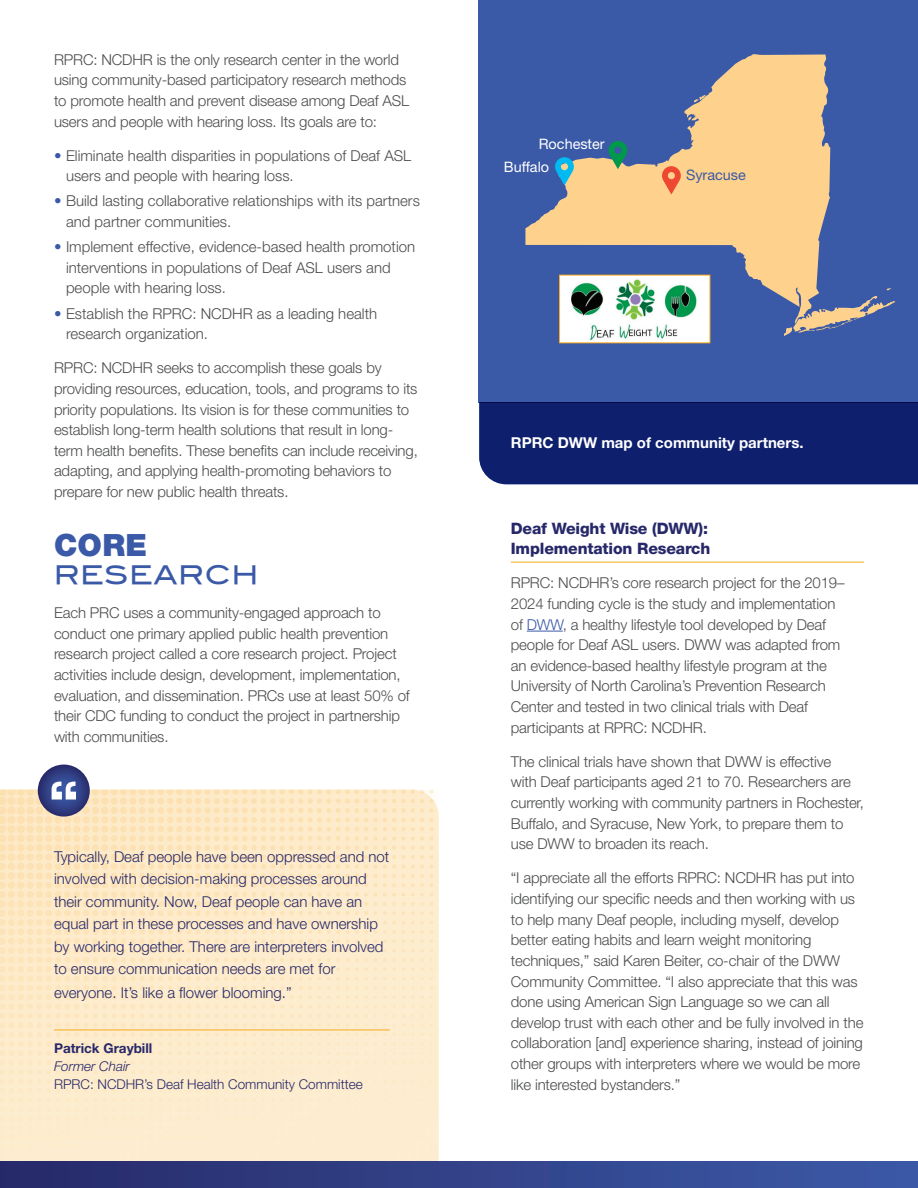
<style>
.page{position:relative;width:918px;height:1188px;background:#fff}
.page>*{position:absolute;margin:0;border:0;box-sizing:border-box;transform-origin:0 0}
.t1{font:900 30.75px "Helvetica Neue LT Std";color:#3a59a7}
.t2{font:25.5px "Blair Md ITCTT Medium";letter-spacing:.02em;color:#3a59a7}
.t3{font:800 15.75px/20.2px "Helvetica Neue LT Std";letter-spacing:-.01em;color:#272869}
.t4{font:300 15px/20.7px "Helvetica Neue LT Std";letter-spacing:-.01em;color:#4b4c4d}
.t5{font:300 15px/22.5px "Helvetica Neue LT Std";color:#272869}
.t6{font:700 15px "Helvetica Neue LT Std";color:#fff}
.t7{font:300 13.5px "Helvetica Neue LT Std";color:#272869}
.t8{font:700 13.5px "Helvetica Neue LT Std";color:#272869}
.t9{font:italic 300 13.5px "Helvetica Neue LT Std";color:#272869}
.s1{color:#3a59a7}
</style>
<div class="page">
<img style="left:0;top:789px;width:439px;height:372px">
<svg style="left:38px;top:765px;width:52px;height:52px;background:#333e80"></svg>
<svg style="left:52px;top:782px;width:24px;height:18px"></svg>
<hr style="left:54px;top:1030px;width:336px;height:1px;background:#faaa1b">
<div style="left:479px;top:0;width:439px;height:402px;background:#3a59a7"></div>
<svg style="left:525px;top:54px;width:370px;height:282px"></svg>
<svg style="left:553px;top:157px;width:23px;height:28px"></svg>
<svg style="left:607px;top:141px;width:22px;height:28px"></svg>
<svg style="left:660px;top:166px;width:23px;height:28px"></svg>
<svg style="left:559px;top:274px;width:152px;height:70px;background:#c4d4c4"></svg>
<div style="left:479px;top:402px;width:439px;height:82px;background:#0d1f6d"></div>
<hr style="left:511px;top:562px;width:353px;height:1px;background:#fbab18">
<hr style="left:527px;top:631px;width:36px;height:1px;background:#3a59a7">
<div style="left:0;top:1161px;width:918px;height:27px;background:linear-gradient(to right,#272a69,#3c5aa8)"></div>
<p class="t4" style="left:54px;top:49px;width:357px">RPRC: NCDHR is the only research center in the world using community-based participatory research methods to promote health and prevent disease among Deaf ASL users and people with hearing loss. Its goals are to:</p>
<p class="t4" style="left:66px;top:145px;width:347px;text-indent:-12px"><span class="s1">•</span> Eliminate health disparities in populations of Deaf ASL users and people with hearing loss.</p>
<p class="t4" style="left:66px;top:190px;width:355px;text-indent:-12px"><span class="s1">•</span> Build lasting collaborative relationships with its partners and partner communities.</p>
<p class="t4" style="left:66px;top:236px;width:351px;text-indent:-12px"><span class="s1">•</span> Implement effective, evidence-based health promotion interventions in populations of Deaf ASL users and people with hearing loss.</p>
<p class="t4" style="left:66px;top:303px;width:313px;text-indent:-12px"><span class="s1">•</span> Establish the RPRC: NCDHR as a leading health research organization.</p>
<p class="t4" style="left:54px;top:357px;width:365px">RPRC: NCDHR seeks to accomplish these goals by providing resources, education, tools, and programs to its priority populations. Its vision is for these communities to establish long-term health solutions that result in long&shy;term health benefits. These benefits can include receiving, adapting, and applying health-promoting behaviors to prepare for new public health threats.</p>
<h1 class="t1" style="left:54px;top:527px;width:95px">CORE</h1>
<h2 class="t2" style="left:54px;top:554px;width:206px">RESEARCH</h2>
<p class="t4" style="left:54px;top:602px;width:357px">Each PRC uses a community-engaged approach to conduct one primary applied public health prevention research project called a core research project. Project activities include design, development, implementation, evaluation, and dissemination. PRCs use at least 50% of their CDC funding to conduct the project in partnership with communities.</p>
<p class="t5" style="left:54px;top:845px;width:337px">Typically, Deaf people have been oppressed and not involved with decision-making processes around their community. Now, Deaf people can have an equal part in these processes and have ownership by working together. There are interpreters involved to ensure communication needs are met for</p>
<p class="t5" style="left:54px;top:981px;width:239px">everyone. It’s like a flower blooming.”</p>
<p class="t8" style="left:54px;top:1040px;width:100px">Patrick Graybill</p>
<p class="t9" style="left:54px;top:1058px;width:77px">Former Chair</p>
<p class="t7" style="left:54px;top:1076px;width:310px">RPRC: NCDHR’s Deaf Health Community Committee</p>
<p class="t6" style="left:511px;top:433px;width:294px">RPRC DWW map of community partners.</p>
<p class="t3" style="left:511px;top:518px;width:201px">Deaf Weight Wise (DWW):<br>Implementation Research</p>
<p class="t4" style="left:511px;top:572px;width:335px">RPRC: NCDHR’s core research project for the 2019– 2024 funding cycle is the study and implementation of <span class="s1">DWW</span>, a healthy lifestyle tool developed by Deaf people for Deaf ASL users. DWW was adapted from an evidence-based healthy lifestyle program at the University of North Carolina’s Prevention Research Center and tested in two clinical trials with Deaf participants at RPRC: NCDHR.</p>
<p class="t4" style="left:511px;top:751px;width:355px">The clinical trials have shown that DWW is effective<br>with Deaf participants aged 21 to 70. Researchers are currently working with community partners in Rochester, Buffalo, and Syracuse, New York, to prepare them to use DWW to broaden its reach.</p>
<p class="t4" style="left:511px;top:867px;width:354px">“I appreciate all the efforts RPRC: NCDHR has put into identifying our specific needs and then working with us to help many Deaf people, including myself, develop better eating habits and learn weight monitoring techniques,” said Karen Beiter, co-chair of the DWW Community Committee. “I also appreciate that this was done using American Sign Language so we can all develop trust with each other and be fully involved in the collaboration [and] experience sharing, instead of joining other groups with interpreters where we would be more like interested bystanders.”</p>
</div>
